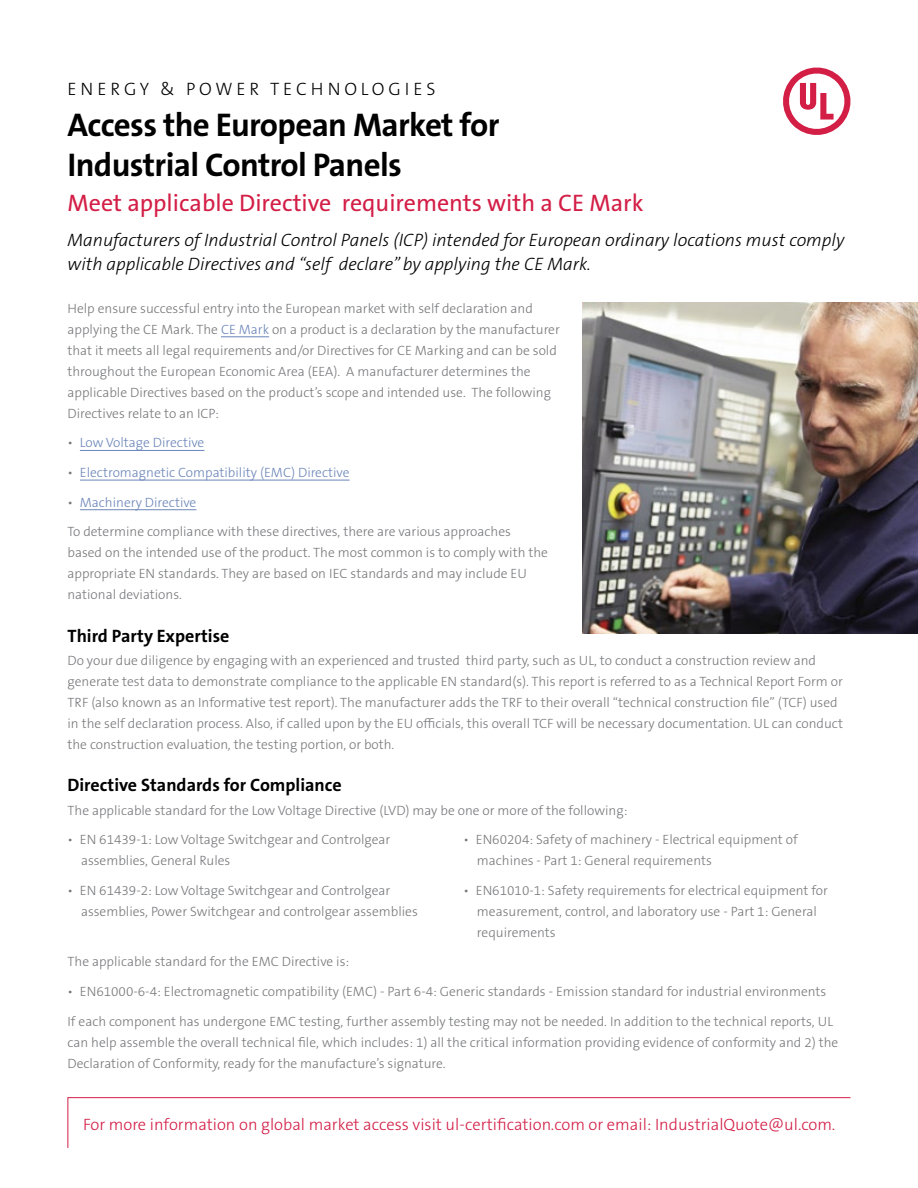
<style>
.page{position:relative;width:918px;height:1188px;background:#fff}
.page>*{position:absolute;margin:0;border:0;box-sizing:border-box;transform-origin:0 0}
.t1{font:700 33px/39.6px "The Sans B W7";letter-spacing:-.02em;color:#000}
.t2{font:24px "The Sans B W5 Plain";color:#d31e46}
.t3{font:italic 300 18px/24px "The Sans B W3";color:#000}
.t4{font:700 18px "The Sans B W7";color:#000}
.t5{font:300 18px "The Sans B W3";letter-spacing:.215em;color:#000}
.t6{font:300 16.5px "The Sans B W3";color:#d31e46}
.t7{font:300 13.5px/21px "The Sans B W3";color:#77787b}
.t8{font:300 13.5px "The Sans B W3";color:#6b85b9}
.s1{color:#6b85b9}
.s2{color:#77787b}
</style>
<div class="page">
<img style="left:582px;top:303px;width:336px;height:330px">
<svg style="left:783px;top:67px;width:68px;height:68px"></svg>
<hr style="left:221px;top:337px;width:48px;height:1px;background:#6b85b9">
<hr style="left:80px;top:450px;width:124px;height:1px;background:#6b85b9">
<hr style="left:80px;top:480px;width:270px;height:1px;background:#6b85b9">
<hr style="left:80px;top:509px;width:116px;height:1px;background:#6b85b9">
<svg style="left:67px;top:1097px;width:784px;height:51px"></svg>
<h3 class="t5" style="left:68px;top:78px;width:370px">ENERGY &amp; POWER TECHNOLOGIES</h3>
<h1 class="t1" style="left:68px;top:105px;width:433px">Access the European Market for<br>Industrial Control Panels</h1>
<h2 class="t2" style="left:68px;top:188px;width:578px">Meet applicable Directive requirements with a CE Mark</h2>
<h3 class="t3" style="left:68px;top:229px;width:778px">Manufacturers of Industrial Control Panels (ICP) intended for European ordinary locations must comply with applicable Directives and “self declare” by applying the CE Mark.</h3>
<p class="t7" style="left:68px;top:298px;width:494px">Help ensure successful entry into the European market with self declaration and applying the CE Mark. The <span class="s1">CE Mark</span> on a product is a declaration by the manufacturer that it meets all legal requirements and/or Directives for CE Marking and can be sold throughout the European Economic Area (EEA). A manufacturer determines the applicable Directives based on the product’s scope and intended use. The following Directives relate to an ICP:</p>
<p class="t8" style="left:68px;top:434px;width:138px"><span class="s2">•</span> Low Voltage Directive</p>
<p class="t8" style="left:68px;top:464px;width:284px"><span class="s2">•</span> Electromagnetic Compatibility (EMC) Directive</p>
<p class="t7" style="left:68px;top:487px;width:445px;line-height:29.7px">• <span class="s1">Machinery Directive<br></span>To determine compliance with these directives, there are various approaches</p>
<p class="t7" style="left:68px;top:542px;width:482px">based on the intended use of the product. The most common is to comply with the appropriate EN standards. They are based on IEC standards and may include EU national deviations.</p>
<h3 class="t4" style="left:68px;top:624px;width:163px">Third Party Expertise</h3>
<p class="t7" style="left:68px;top:650px;width:777px">Do your due diligence by engaging with an experienced and trusted third party, such as UL, to conduct a construction review and generate test data to demonstrate compliance to the applicable EN standard(s). This report is referred to as a Technical Report Form or TRF (also known as an Informative test report). The manufacturer adds the TRF to their overall “technical construction file” (TCF) used in the self declaration process. Also, if called upon by the EU officials, this overall TCF will be necessary documentation. UL can conduct the construction evaluation, the testing portion, or both.</p>
<h3 class="t4" style="left:68px;top:774px;width:276px">Directive Standards for Compliance</h3>
<p class="t7" style="left:68px;top:800px;width:561px">The applicable standard for the Low Voltage Directive (LVD) may be one or more of the following:</p>
<p class="t7" style="left:81px;top:829px;width:311px;text-indent:-14px">• EN 61439-1: Low Voltage Switchgear and Controlgear assemblies, General Rules</p>
<p class="t7" style="left:81px;top:880px;width:338px;text-indent:-14px">• EN 61439-2: Low Voltage Switchgear and Controlgear assemblies, Power Switchgear and controlgear assemblies</p>
<p class="t7" style="left:477px;top:829px;width:322px;text-indent:-14px">• EN60204: Safety of machinery - Electrical equipment of machines - Part 1: General requirements</p>
<p class="t7" style="left:477px;top:880px;width:352px;text-indent:-14px">• EN61010-1: Safety requirements for electrical equipment for measurement, control, and laboratory use - Part 1: General requirements</p>
<p class="t7" style="left:68px;top:952px;width:283px">The applicable standard for the EMC Directive is:</p>
<p class="t7" style="left:68px;top:977px;width:767px;line-height:29.7px">• EN61000-6-4: Electromagnetic compatibility (EMC) - Part 6-4: Generic standards - Emission standard for industrial environments<br>If each component has undergone EMC testing, further assembly testing may not be needed. In addition to the technical reports, UL</p>
<p class="t7" style="left:68px;top:1032px;width:772px">can help assemble the overall technical file, which includes: 1) all the critical information providing evidence of conformity and 2) the<br>Declaration of Conformity, ready for the manufacture’s signature.</p>
<p class="t6" style="left:83px;top:1114px;width:754px">For more information on global market access visit ul-certification.com or email: IndustrialQuote@ul.com.</p>
</div>
